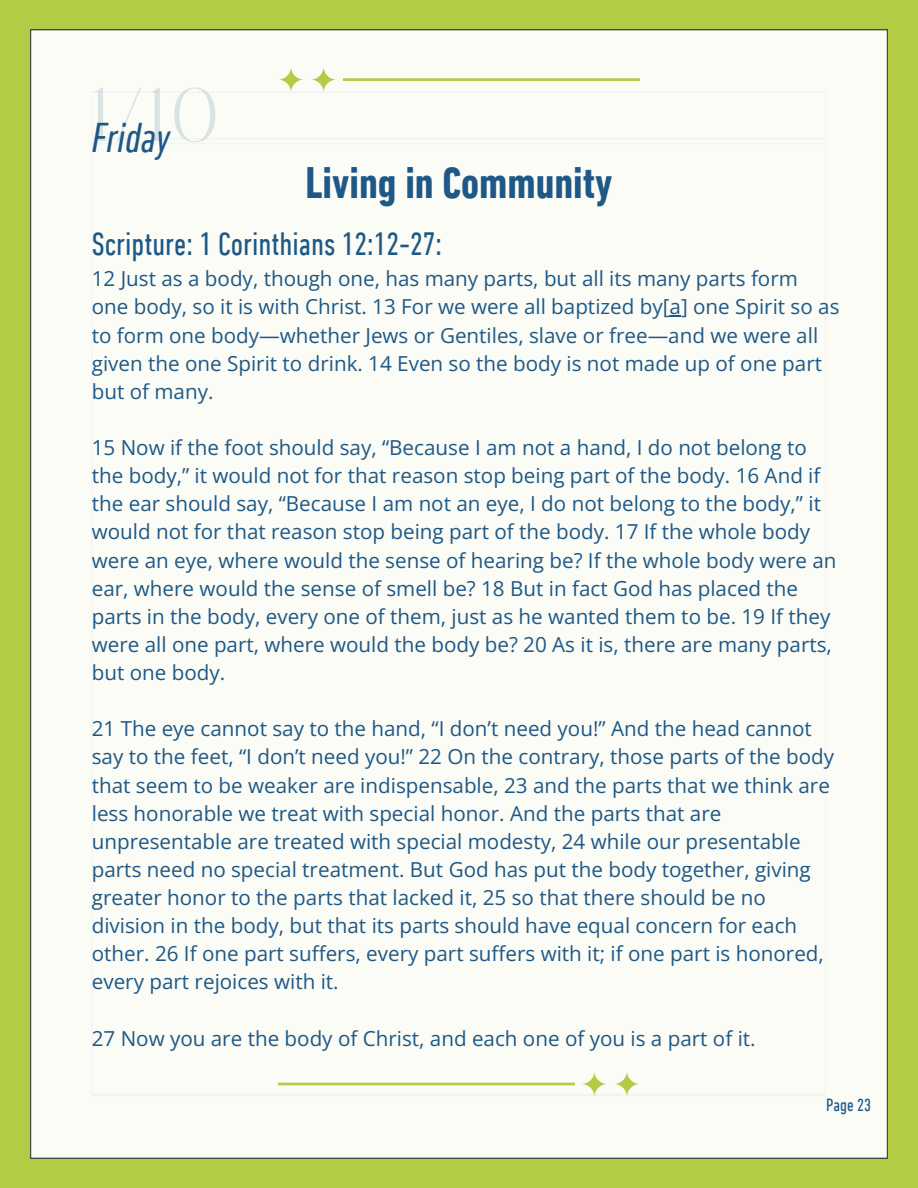
<style>
.page{position:relative;width:918px;height:1188px;background:#b3cc45}
.page>*{position:absolute;margin:0;border:0;box-sizing:border-box;transform-origin:0 0}
.t1{font:700 condensed 45px "DIN Next LT Pro";color:#1e5887}
.t2{font:italic condensed 42.45px "DIN Next LT Pro";color:#1f5887}
.t3{font:condensed 33px "DIN Next LT Pro";color:#1e5887}
.t4{font:20.7px/28.2px "Open Sans";color:#1e5887}
.t5{font:condensed 18px "DIN Next LT Pro";color:#1e5887}
</style>
<div class="page">
<div style="left:30px;top:29px;width:857px;height:1130px;background:#fbfcf5"></div>
<svg style="left:278px;top:67px;width:362px;height:25px"></svg>
<svg style="left:278px;top:1072px;width:362px;height:24px"></svg>
<h4 class="t2" style="left:92px;top:120px;width:128px"><sup>1</sup>Fr<sup>/</sup>ida<sup>1</sup>y<sup>0</sup></h4>
<p class="t1" style="left:305px;top:164px;width:309px">Living in Community</p>
<h5 class="t3" style="left:92px;top:230px;width:352px">Scripture: 1 Corinthians 12:12-27:</h5>
<p class="t4" style="left:92px;top:264px;width:749px">12 Just as a body, though one, has many parts, but all its many parts form one body, so it is with Christ. 13 For we were all baptized by[a] one Spirit so as to form one body—whether Jews or Gentiles, slave or free—and we were all given the one Spirit to drink. 14 Even so the body is not made up of one part but of many.</p>
<h1 class="t4" style="left:92px;top:433px;width:746px">15 Now if the foot should say, “Because I am not a hand, I do not belong to the body,” it would not for that reason stop being part of the body. 16 And if the ear should say, “Because I am not an eye, I do not belong to the body,” it would not for that reason stop being part of the body. 17 If the whole body were an eye, where would the sense of hearing be? If the whole body were an ear, where would the sense of smell be? 18 But in fact God has placed the parts in the body, every one of them, just as he wanted them to be. 19 If they were all one part, where would the body be? 20 As it is, there are many parts, but one body.</h1>
<h3 class="t4" style="left:92px;top:714px;width:744px">21 The eye cannot say to the hand, “I don’t need you!” And the head cannot say to the feet, “I don’t need you!” 22 On the contrary, those parts of the body that seem to be weaker are indispensable, 23 and the parts that we think are less honorable we treat with special honor. And the parts that are unpresentable are treated with special modesty, 24 while our presentable parts need no special treatment. But God has put the body together, giving greater honor to the parts that lacked it, 25 so that there should be no division in the body, but that its parts should have equal concern for each other. 26 If one part suffers, every part suffers with it; if one part is honored, every part rejoices with it.</h3>
<h2 class="t4" style="left:92px;top:1024px;width:665px">27 Now you are the body of Christ, and each one of you is a part of it.</h2>
<p class="t5" style="left:826px;top:1098px;width:46px">Page 23</p>
</div>
